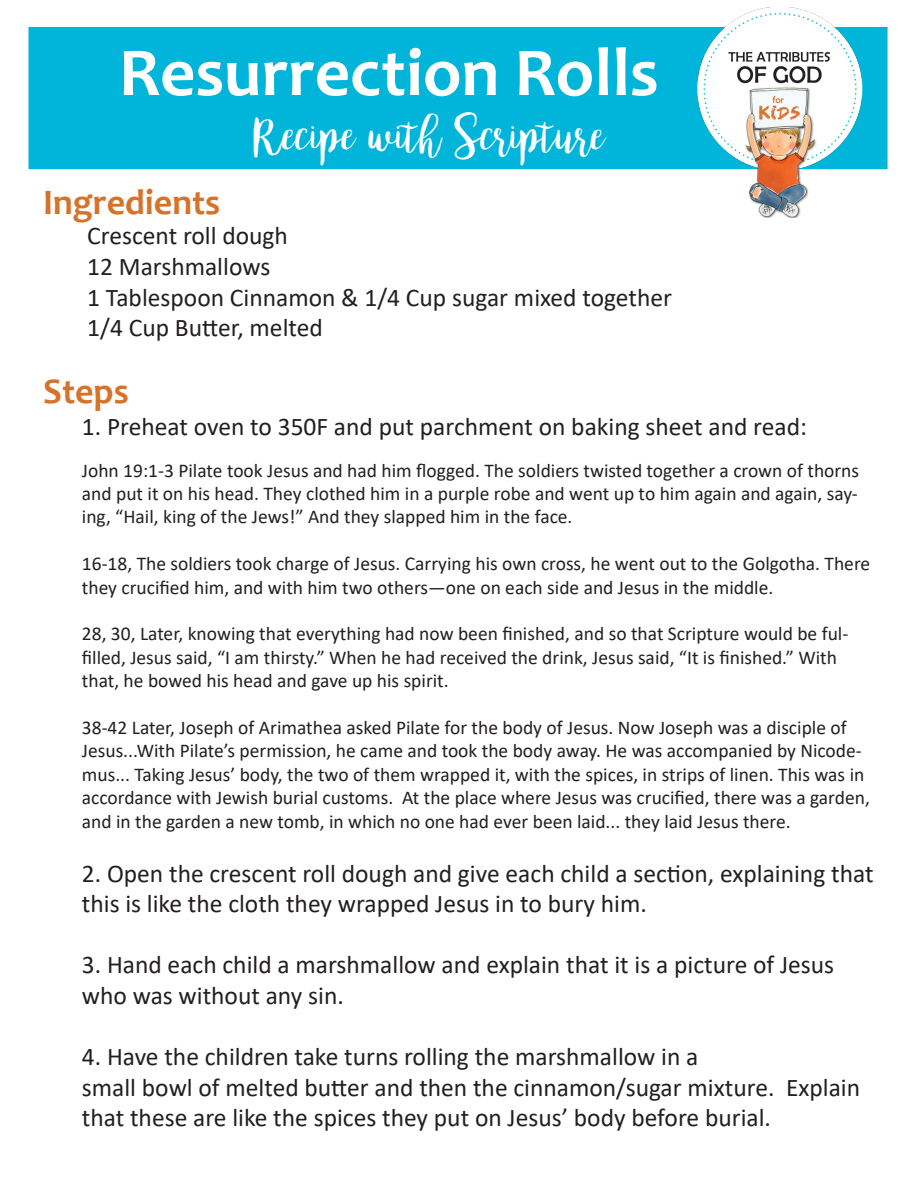
<style>
.page{position:relative;width:918px;height:1188px;background:#fff}
.page>*{position:absolute;margin:0;border:0;box-sizing:border-box;transform-origin:0 0}
.t1{font:700 69px "Candara";color:#fff}
.t2{font:45px "bromello";color:#fff}
.t3{font:700 36px "Candara";color:#d67229}
.t4{font:25.5px/30.6px "Calibri";color:#231f20}
.t5{font:19.5px/23.4px "Calibri";color:#231f20}
</style>
<div class="page">
<div style="left:28px;top:27px;width:860px;height:142px;background:#00b4da"></div>
<img style="left:667px;top:7px;width:221px;height:211px">
<p class="t1" style="left:119px;top:29px;width:541px">Resurrection Rolls</p>
<p class="t2" style="left:254px;top:107px;width:353px">Recipe with Scripture</p>
<p class="t3" style="left:43px;top:180px;width:179px">Ingredients</p>
<p class="t4" style="left:87px;top:220px;width:202px">Crescent roll dough</p>
<p class="t4" style="left:87px;top:251px;width:185px">12 Marshmallows</p>
<p class="t4" style="left:87px;top:281px;width:586px">1 Tablespoon Cinnamon &amp; 1/4 Cup sugar mixed together</p>
<p class="t4" style="left:87px;top:312px;width:237px">1/4 Cup Butter, melted</p>
<p class="t3" style="left:43px;top:369px;width:87px">Steps</p>
<p class="t4" style="left:82px;top:411px;width:727px">1. Preheat oven to 350F and put parchment on baking sheet and read:</p>
<p class="t5" style="left:82px;top:458px;width:779px;text-align:justify">John 19:1-3 Pilate took Jesus and had him flogged. The soldiers twisted together a crown of thorns and put it on his head. They clothed him in a purple robe and went up to him again and again, say&shy;ing, “Hail, king of the Jews!” And they slapped him in the face.</p>
<p class="t5" style="left:82px;top:552px;width:790px">16-18, The soldiers took charge of Jesus. Carrying his own cross, he went out to the Golgotha. There they crucified him, and with him two others—one on each side and Jesus in the middle.</p>
<p class="t5" style="left:82px;top:622px;width:768px">28, 30, Later, knowing that everything had now been finished, and so that Scripture would be ful&shy;filled, Jesus said, “I am thirsty.” When he had received the drink, Jesus said, “It is finished.” With that, he bowed his head and gave up his spirit.</p>
<p class="t5" style="left:82px;top:715px;width:789px">38-42 Later, Joseph of Arimathea asked Pilate for the body of Jesus. Now Joseph was a disciple of Jesus...With Pilate’s permission, he came and took the body away. He was accompanied by Nicode&shy;mus... Taking Jesus’ body, the two of them wrapped it, with the spices, in strips of linen. This was in accordance with Jewish burial customs. At the place where Jesus was crucified, there was a garden, and in the garden a new tomb, in which no one had ever been laid... they laid Jesus there.</p>
<p class="t4" style="left:82px;top:857px;width:793px">2. Open the crescent roll dough and give each child a section, explaining that this is like the cloth they wrapped Jesus in to bury him.</p>
<p class="t4" style="left:82px;top:949px;width:754px">3. Hand each child a marshmallow and explain that it is a picture of Jesus who was without any sin.</p>
<p class="t4" style="left:82px;top:1041px;width:618px">4. Have the children take turns rolling the marshmallow in a</p>
<p class="t4" style="left:82px;top:1071px;width:780px">small bowl of melted butter and then the cinnamon/sugar mixture. Explain that these are like the spices they put on Jesus’ body before burial.</p>
</div>
